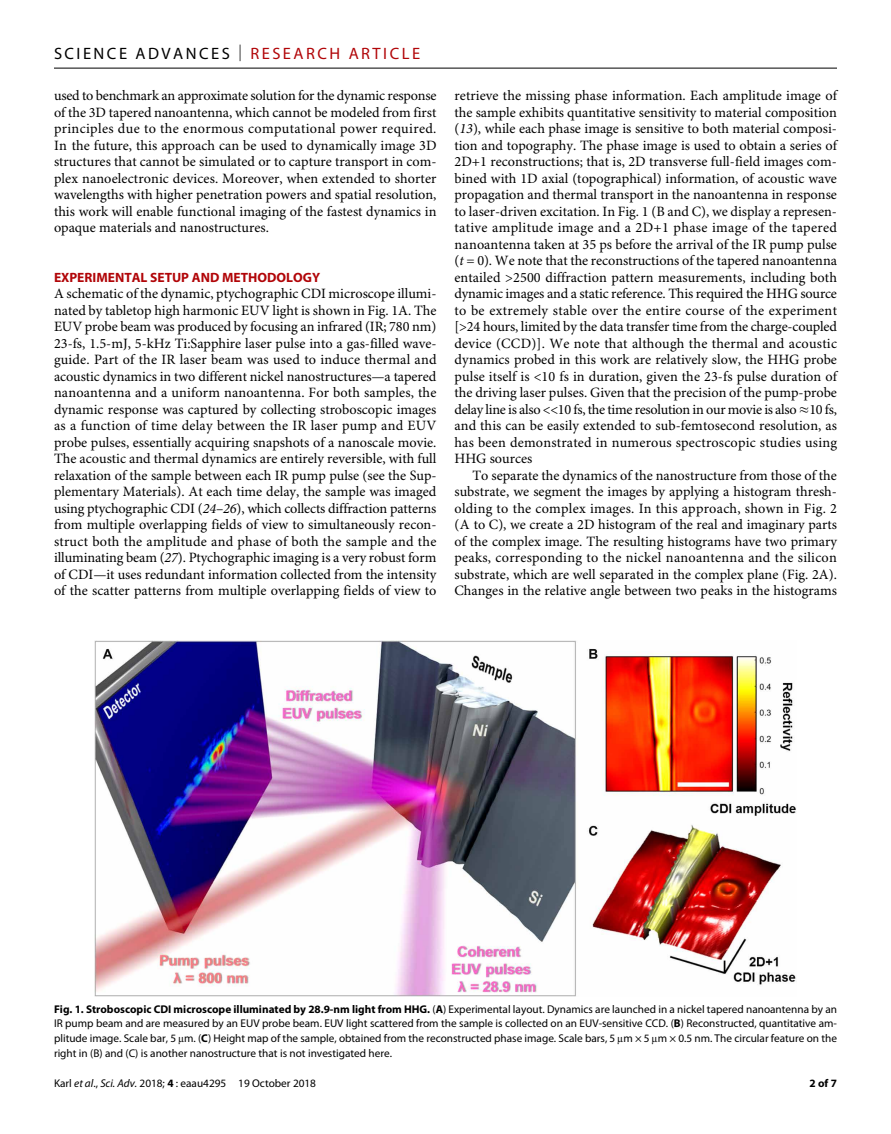
<style>
.page{position:relative;width:891px;height:1134px;background:#fff}
.page>*{position:absolute;margin:0;border:0;box-sizing:border-box;transform-origin:0 0}
.t1{font:16.5px "Myriad Pro";letter-spacing:.15em;color:#000}
.t2{font:14.25px/16.5px "Minion Pro";color:#000;text-align:justify}
.t3{font:700 13.5px "Myriad Pro";color:#b10508}
.t4{font:11.25px/15px "Myriad Pro";color:#000;text-align:justify}
.t5{font:700 11.25px "Myriad Pro";color:#000}
.s1{font-weight:300}
.s2{color:#b10508}
.s3{font-style:italic}
.s4{font-weight:700}
</style>
<div class="page">
<hr style="left:54px;top:68px;width:783px;height:1px;background:#000">
<img style="left:94px;top:640px;width:702px;height:356px">
<p class="t1" style="left:54px;top:40px;width:368px">SCIENCE ADVANCES <span class="s1">|</span> <span class="s2">RESEARCH ARTICLE</span></p>
<p class="t2" style="left:54px;top:89px;width:384px">used to benchmark an approximate solution for the dynamic response of the 3D tapered nanoantenna, which cannot be modeled from first principles due to the enormous computational power required.<br>In the future, this approach can be used to dynamically image 3D structures that cannot be simulated or to capture transport in com&shy;plex nanoelectronic devices. Moreover, when extended to shorter wavelengths with higher penetration powers and spatial resolution, this work will enable functional imaging of the fastest dynamics in opaque materials and nanostructures.</p>
<p class="t3" style="left:54px;top:266px;width:268px">EXPERIMENTAL SETUP AND METHODOLOGY</p>
<p class="t2" style="left:54px;top:287px;width:384px">A schematic of the dynamic, ptychographic CDI microscope illumi&shy;nated by tabletop high harmonic EUV light is shown in Fig. 1A. The EUV probe beam was produced by focusing an infrared (IR; 780 nm)<br>23-fs, 1.5-mJ, 5-kHz Ti:Sapphire laser pulse into a gas-filled wave&shy;guide. Part of the IR laser beam was used to induce thermal and acoustic dynamics in two different nickel nanostructures—a tapered nanoantenna and a uniform nanoantenna. For both samples, the dynamic response was captured by collecting stroboscopic images as a function of time delay between the IR laser pump and EUV probe pulses, essentially acquiring snapshots of a nanoscale movie.<br>The acoustic and thermal dynamics are entirely reversible, with full relaxation of the sample between each IR pump pulse (see the Sup&shy;plementary Materials). At each time delay, the sample was imaged using ptychographic CDI (<span class="s3">24</span>–<span class="s3">26</span>), which collects diffraction patterns from multiple overlapping fields of view to simultaneously recon&shy;struct both the amplitude and phase of both the sample and the illuminating beam (<span class="s3">27</span>). Ptychographic imaging is a very robust form of CDI—it uses redundant information collected from the intensity of the scatter patterns from multiple overlapping fields of view to</p>
<p class="t2" style="left:454px;top:89px;width:384px">retrieve the missing phase information. Each amplitude image of the sample exhibits quantitative sensitivity to material composition (<span class="s3">13</span>), while each phase image is sensitive to both material composi&shy;tion and topography. The phase image is used to obtain a series of 2D+1 reconstructions; that is, 2D transverse full-field images com&shy;bined with 1D axial (topographical) information, of acoustic wave propagation and thermal transport in the nanoantenna in response to laser-driven excitation. In Fig. 1 (B and C), we display a represen&shy;tative amplitude image and a 2D+1 phase image of the tapered nanoantenna taken at 35 ps before the arrival of the IR pump pulse (<span class="s3">t</span> = 0). We note that the reconstructions of the tapered nanoantenna entailed &gt;2500 diffraction pattern measurements, including both dynamic images and a static reference. This required the HHG source to be extremely stable over the entire course of the experiment [&gt;24 hours, limited by the data transfer time from the charge-coupled device (CCD)]. We note that although the thermal and acoustic dynamics probed in this work are relatively slow, the HHG probe pulse itself is &lt;10 fs in duration, given the 23-fs pulse duration of the driving laser pulses. Given that the precision of the pump-probe delay line is also &lt;&lt;10 fs, the time resolution in our movie is also ≈10 fs, and this can be easily extended to sub-femtosecond resolution, as has been demonstrated in numerous spectroscopic studies using HHG sources</p>
<p class="t2" style="left:454px;top:468px;width:384px;text-indent:18px">To separate the dynamics of the nanostructure from those of the substrate, we segment the images by applying a histogram thresh&shy;olding to the complex images. In this approach, shown in Fig. 2 (A to C), we create a 2D histogram of the real and imaginary parts of the complex image. The resulting histograms have two primary peaks, corresponding to the nickel nanoantenna and the silicon substrate, which are well separated in the complex plane (Fig. 2A).<br>Changes in the relative angle between two peaks in the histograms</p>
<p class="t4" style="left:54px;top:1001px;width:785px"><span class="s4">Fig. 1. Stroboscopic CDI microscope illuminated by 28.9-nm light from HHG.</span> (<span class="s4">A</span>) Experimental layout. Dynamics are launched in a nickel tapered nanoantenna by an IR pump beam and are measured by an EUV probe beam. EUV light scattered from the sample is collected on an EUV-sensitive CCD. (<span class="s4">B</span>) Reconstructed, quantitative am&shy;plitude image. Scale bar, 5 m. (<span class="s4">C</span>) Height map of the sample, obtained from the reconstructed phase image. Scale bars, 5 m × 5 m × 0.5 nm. The circular feature on the right in (B) and (C) is another nanostructure that is not investigated here.</p>
<p class="t4" style="left:54px;top:1076px;width:264px">Karl <span class="s3">et al</span>., <span class="s3">Sci. Adv.</span> 2018; <span class="s4">4</span> : eaau4295 19 October 2018</p>
<p class="t5" style="left:810px;top:1074px;width:29px">2 of 7</p>
</div>
